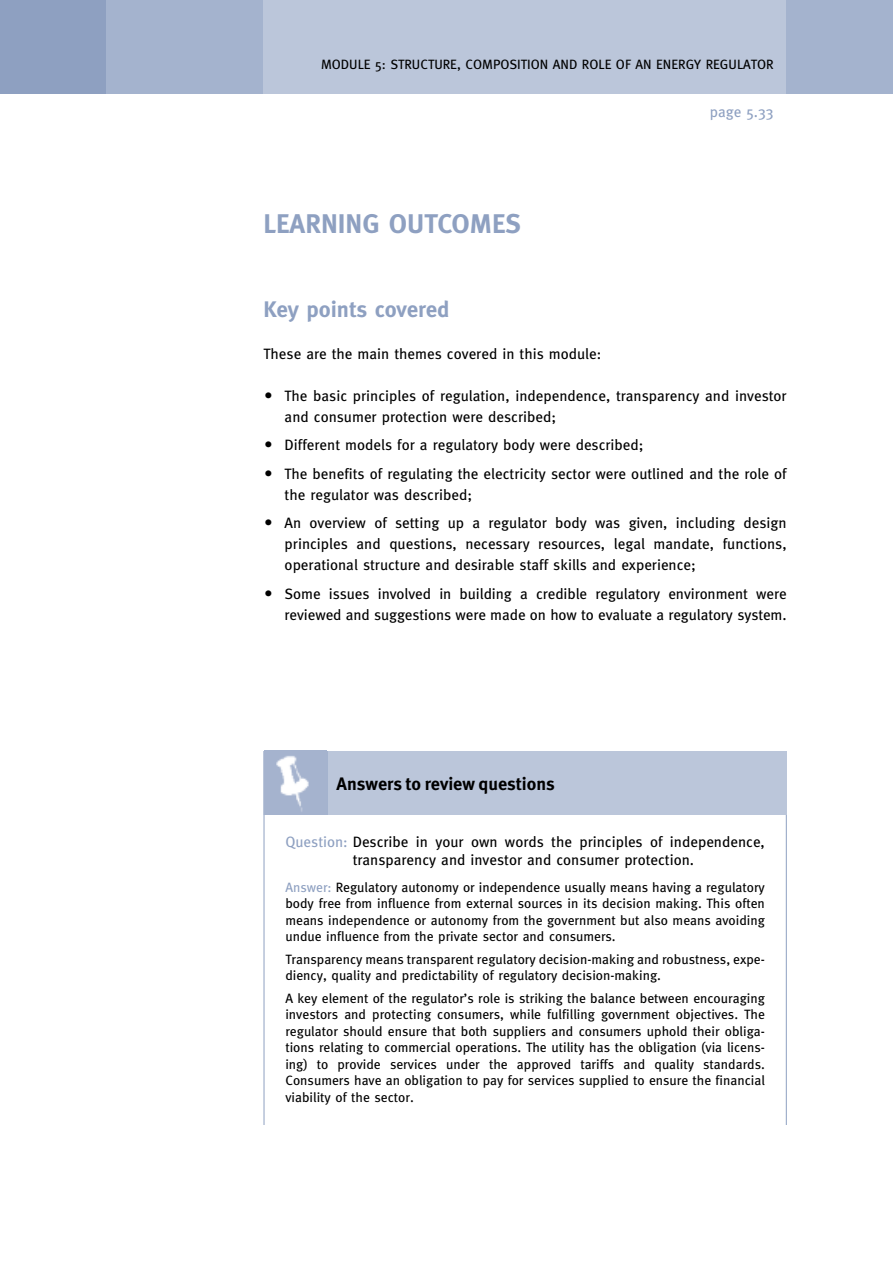
<style>
.page{position:relative;width:893px;height:1263px;background:#fff}
.page>*{position:absolute;margin:0;border:0;box-sizing:border-box;transform-origin:0 0}
.t1{font:700 27px "Meta";color:#8ea0c1}
.t2{font:700 22.5px "Meta";color:#8ea0c1}
.t3{font:700 18px "Meta";color:#000}
.t4{font:15px/21px "Meta";color:#000}
.t5{font:15px "Meta";color:#8ea0c1}
.t6{font:13.5px/16.5px "Meta";color:#000;text-align:justify}
.s1{color:#8ea0c1}
</style>
<div class="page">
<div style="left:0;top:0;width:106px;height:94px;background:#8ea0c1"></div>
<div style="left:106px;top:0;width:158px;height:94px;background:#a4b3ce"></div>
<div style="left:264px;top:0;width:523px;height:94px;background:#bbc6da"></div>
<div style="left:787px;top:0;width:106px;height:94px;background:#a4b3ce"></div>
<div style="left:264px;top:751px;width:523px;height:63px;background:#bbc6da"></div>
<img style="left:265px;top:751px;width:62px;height:63px">
<p class="t6" style="left:321px;top:58px;width:454px">MODULE 5: STRUCTURE, COMPOSITION AND ROLE OF AN ENERGY REGULATOR</p>
<p class="t5" style="left:710px;top:107px;width:65px">page 5.33</p>
<h1 class="t1" style="left:264px;top:214px;width:259px">LEARNING OUTCOMES</h1>
<h2 class="t2" style="left:264px;top:301px;width:187px">Key points covered</h2>
<p class="t4" style="left:264px;top:344px;width:339px">These are the main themes covered in this module:</p>
<p class="t4" style="left:285px;top:386px;width:503px">The basic principles of regulation, independence, transparency and investor and consumer protection were described;</p>
<p class="t4" style="left:285px;top:432px;width:503px;line-height:28.5px">Different models for a regulatory body were described;<br>The benefits of regulating the electricity sector were outlined and the role of</p>
<p class="t4" style="left:285px;top:482px;width:504px;line-height:28.5px">the regulator was described;<br>An overview of setting up a regulator body was given, including design</p>
<p class="t4" style="left:285px;top:535px;width:504px">principles and questions, necessary resources, legal mandate, functions, operational structure and desirable staff skills and experience;</p>
<p class="t4" style="left:285px;top:584px;width:503px">Some issues involved in building a credible regulatory environment were reviewed and suggestions were made on how to evaluate a regulatory system.</p>
<h3 class="t3" style="left:337px;top:778px;width:220px">Answers to review questions</h3>
<p class="t4" style="left:285px;top:834px;width:481px;line-height:18px;text-align:center"><span class="s1">Question:</span> Describe in your own words the principles of independence, transparency and investor and consumer protection.</p>
<p class="t6" style="left:285px;top:880px;width:481px"><span class="s1">Answer:</span> Regulatory autonomy or independence usually means having a regulatory body free from influence from external sources in its decision making. This often means independence or autonomy from the government but also means avoiding undue influence from the private sector and consumers.</p>
<p class="t6" style="left:285px;top:952px;width:481px">Transparency means transparent regulatory decision-making and robustness, expe&shy;diency, quality and predictability of regulatory decision-making.</p>
<p class="t6" style="left:285px;top:991px;width:481px">A key element of the regulator’s role is striking the balance between encouraging investors and protecting consumers, while fulfilling government objectives. The regulator should ensure that both suppliers and consumers uphold their obliga&shy;tions relating to commercial operations. The utility has the obligation (via licens&shy;ing) to provide services under the approved tariffs and quality standards.<br>Consumers have an obligation to pay for services supplied to ensure the financial viability of the sector.</p>
</div>
